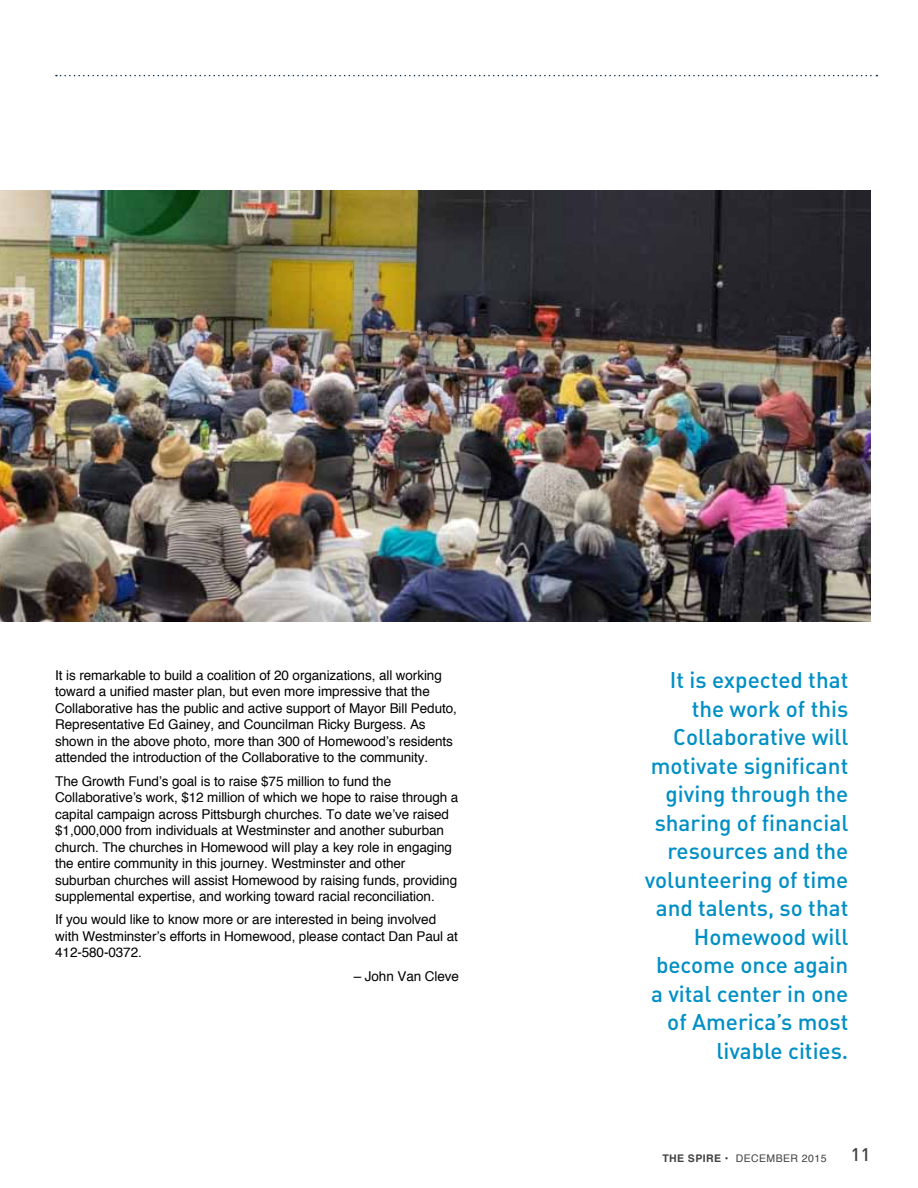
<style>
.page{position:relative;width:918px;height:1188px;background:#fff}
.page>*{position:absolute;margin:0;border:0;box-sizing:border-box;transform-origin:0 0}
.t1{font:22.5px/28.5px "DIN Medium Alternate";color:#008fc5;text-align:right}
.t2{font:500 18px "DIN Pro";color:#414042}
.t3{font:13.5px/16.5px "Helvetica";letter-spacing:-.005em;color:#000}
.t4{font:10.5px "Helvetica";letter-spacing:.04em;color:#414042}
.s1{font-weight:700}
</style>
<div class="page">
<svg style="left:56px;top:75px;width:821px;height:1px"></svg>
<img style="left:0;top:190px;width:871px;height:431px">
<p class="t3" style="left:55px;top:667px;width:403px">It is remarkable to build a coalition of 20 organizations, all working toward a unified master plan, but even more impressive that the Collaborative has the public and active support of Mayor Bill Peduto, Representative Ed Gainey, and Councilman Ricky Burgess. As shown in the above photo, more than 300 of Homewood’s residents attended the introduction of the Collaborative to the community.</p>
<p class="t3" style="left:55px;top:772px;width:405px">The Growth Fund’s goal is to raise $75 million to fund the Collaborative’s work, $12 million of which we hope to raise through a capital campaign across Pittsburgh churches. To date we’ve raised $1,000,000 from individuals at Westminster and another suburban church. The churches in Homewood will play a key role in engaging the entire community in this journey. Westminster and other suburban churches will assist Homewood by raising funds, providing supplemental expertise, and working toward racial reconciliation.</p>
<p class="t3" style="left:55px;top:911px;width:404px">If you would like to know more or are interested in being involved with Westminster’s efforts in Homewood, please contact Dan Paul at<br>412-580-0372.</p>
<p class="t3" style="left:354px;top:967px;width:107px">– John Van Cleve</p>
<p class="t1" style="left:645px;top:665px;width:205px">It is expected that the work of this<br>Collaborative will motivate significant giving through the sharing of financial resources and the volunteering of time and talents, so that<br>Homewood will become once again a vital center in one of America’s most livable cities.</p>
<p class="t4" style="left:662px;top:1152px;width:166px"><span class="s1">THE SPIRE •</span> DECEMBER 2015</p>
<h2 class="t2" style="left:851px;top:1143px;width:21px">11</h2>
</div>
